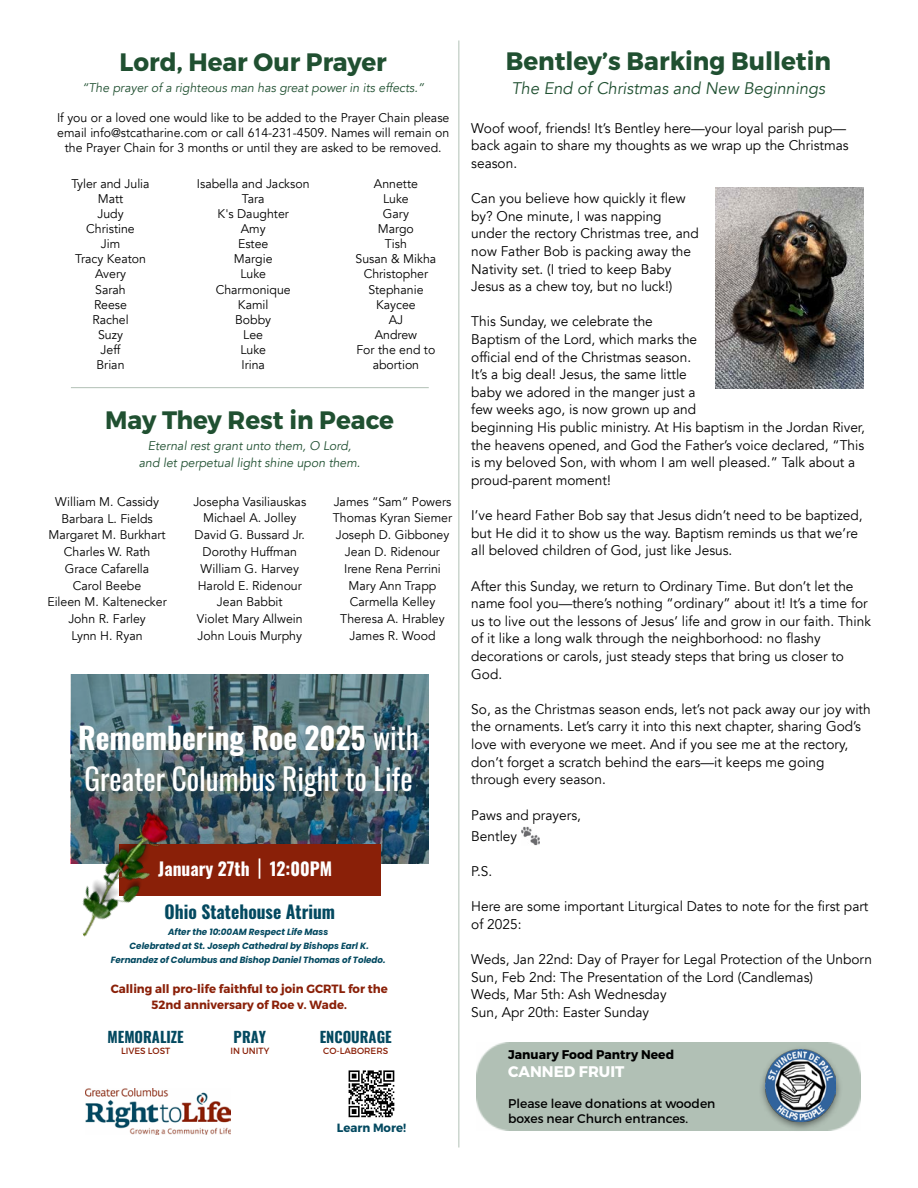
<style>
.page{position:relative;width:918px;height:1188px;background:#fff}
.page>*{position:absolute;margin:0;border:0;box-sizing:border-box;transform-origin:0 0}
.t1{font:29.85px/41.7px "Oswald";color:#fff}
.t2{font:700 25.2px "Montserrat";color:#205031}
.t3{font:700 18px "Oswald";color:#034960}
.t4{font:700 17.85px "Oswald";color:#fff}
.t5{font:italic 16.8px "Avenir";color:#205031}
.t6{font:700 15.3px "Montserrat";color:#fff}
.t7{font:700 15px "Oswald";color:#034960}
.t8{font:13.95px/17.5px "Avenir";color:#000}
.t9{font:12.6px/15.1px "Avenir";color:#000;text-align:center}
.t10{font:italic 12.6px/16.8px "Avenir";color:#205031;text-align:center}
.t11{font:12.6px/15.1px "Montserrat";color:#000}
.t12{font:700 12.6px "Montserrat";color:#000}
.t13{font:700 12px/16.6px "Montserrat";color:#8a2008;text-align:center}
.t14{font:700 12px "Montserrat";color:#034960}
.t15{font:italic 700 9px/14.4px "Poppins";color:#034960;text-align:center}
.t16{font:9px "Montserrat";color:#8a2008}
.s1{font-weight:700}
.s2{font-size:18px}
</style>
<div class="page">
<hr style="left:459px;top:40px;width:1px;height:1108px;background:#b2c1b6">
<hr style="left:71px;top:387px;width:358px;height:1px;background:#b2c1b6">
<div style="left:476px;top:1042px;width:384px;height:89px;background:#b1c0b5"></div>
<img style="left:759px;top:1046px;width:84px;height:85px">
<img style="left:766px;top:1050px;width:70px;height:72px">
<img style="left:71px;top:674px;width:358px;height:189px">
<div style="left:119px;top:844px;width:262px;height:52px;background:#8a2008"></div>
<svg style="left:259px;top:858px;width:1px;height:21px"></svg>
<img style="left:71px;top:791px;width:138px;height:146px">
<img style="left:86px;top:1088px;width:145px;height:47px">
<svg style="left:348px;top:1070px;width:47px;height:48px"></svg>
<img style="left:530px;top:835px;width:10px;height:10px">
<img style="left:716px;top:188px;width:147px;height:201px">
<img style="left:717px;top:191px;width:145px;height:196px">
<svg style="left:521px;top:827px;width:14px;height:14px"></svg>
<p class="t2" style="left:120px;top:46px;width:269px">Lord, Hear Our Prayer</p>
<p class="t10" style="left:82px;top:79px;width:344px">“The prayer of a righteous man has great power in its effects.”</p>
<p class="t9" style="left:57px;top:110px;width:394px">If you or a loved one would like to be added to the Prayer Chain please email info@stcatharine.com or call 614-231-4509. Names will remain on the Prayer Chain for 3 months or until they are asked to be removed.</p>
<p class="t9" style="left:71px;top:176px;width:80px">Tyler and Julia<br>Matt<br>Judy<br>Christine<br>Jim<br>Tracy Keaton<br>Avery<br>Sarah<br>Reese<br>Rachel<br>Suzy<br>Jeff<br>Brian</p>
<p class="t9" style="left:197px;top:176px;width:114px">Isabella and Jackson<br>Tara<br>K's Daughter<br>Amy<br>Estee<br>Margie<br>Luke<br>Charmonique<br>Kamil<br>Bobby<br>Lee<br>Luke<br>Irina</p>
<p class="t9" style="left:356px;top:176px;width:82px">Annette<br>Luke<br>Gary<br>Margo<br>Tish<br>Susan &amp; Mikha<br>Christopher<br>Stephanie<br>Kaycee<br>AJ<br>Andrew<br>For the end to abortion</p>
<p class="t2" style="left:105px;top:404px;width:290px">May They Rest in Peace</p>
<p class="t10" style="left:139px;top:437px;width:223px">Eternal rest grant unto them, O Lord, and let perpetual light shine upon them.</p>
<p class="t9" style="left:47px;top:493px;width:121px;line-height:16.8px">William M. Cassidy<br>Barbara L. Fields<br>Margaret M. Burkhart<br>Charles W. Rath<br>Grace Cafarella<br>Carol Beebe<br>Eileen M. Kaltenecker<br>John R. Farley<br>Lynn H. Ryan</p>
<p class="t9" style="left:193px;top:493px;width:114px;line-height:16.8px">Josepha Vasiliauskas<br>Michael A. Jolley<br>David G. Bussard Jr.<br>Dorothy Huffman<br>William G. Harvey<br>Harold E. Ridenour<br>Jean Babbit<br>Violet Mary Allwein<br>John Louis Murphy</p>
<p class="t9" style="left:333px;top:493px;width:121px;line-height:16.8px">James “Sam” Powers<br>Thomas Kyran Siemer<br>Joseph D. Gibboney<br>Jean D. Ridenour<br>Irene Rena Perrini<br>Mary Ann Trapp<br>Carmella Kelley<br>Theresa A. Hrabley<br>James R. Wood</p>
<p class="t1" style="left:78px;top:714px;width:342px"><span class="s1">Remembering Roe 2025</span> with<br>Greater Columbus Right to Life</p>
<p class="t4" style="left:158px;top:859px;width:175px">January 27th <span class="s2">12:00PM</span></p>
<p class="t3" style="left:165px;top:902px;width:172px">Ohio Statehouse Atrium</p>
<p class="t15" style="left:111px;top:924px;width:276px">After the 10:00AM Respect Life Mass<br>Celebrated at St. Joseph Cathedral by Bishops Earl K.<br>Fernandez of Columbus and Bishop Daniel Thomas of Toledo.</p>
<p class="t13" style="left:111px;top:980px;width:279px">Calling all pro-life faithful to join GCRTL for the<br>52nd anniversary of Roe v. Wade.</p>
<p class="t7" style="left:108px;top:1030px;width:78px">MEMORALIZE</p>
<p class="t16" style="left:121px;top:1046px;width:51px">LIVES LOST</p>
<p class="t7" style="left:234px;top:1030px;width:34px">PRAY</p>
<p class="t16" style="left:230px;top:1046px;width:40px">IN UNITY</p>
<p class="t7" style="left:320px;top:1030px;width:73px">ENCOURAGE</p>
<p class="t16" style="left:323px;top:1046px;width:66px">CO-LABORERS</p>
<p class="t14" style="left:337px;top:1120px;width:71px">Learn More!</p>
<p class="t2" style="left:506px;top:45px;width:327px">Bentley’s Barking Bulletin</p>
<p class="t5" style="left:512px;top:79px;width:315px">The End of Christmas and New Beginnings</p>
<p class="t8" style="left:471px;top:119px;width:379px">Woof woof, friends! It’s Bentley here—your loyal parish pup— back again to share my thoughts as we wrap up the Christmas season.</p>
<p class="t8" style="left:471px;top:190px;width:229px">Can you believe how quickly it flew by? One minute, I was napping under the rectory Christmas tree, and now Father Bob is packing away the Nativity set. (I tried to keep Baby Jesus as a chew toy, but no luck!)</p>
<p class="t8" style="left:471px;top:313px;width:395px">This Sunday, we celebrate the<br>Baptism of the Lord, which marks the<br>official end of the Christmas season.<br>It’s a big deal! Jesus, the same little<br>baby we adored in the manger just a<br>few weeks ago, is now grown up and<br>beginning His public ministry. At His baptism in the Jordan River, the heavens opened, and God the Father’s voice declared, “This is my beloved Son, with whom I am well pleased.” Talk about a proud-parent moment!</p>
<p class="t8" style="left:471px;top:507px;width:393px">I’ve heard Father Bob say that Jesus didn’t need to be baptized, but He did it to show us the way. Baptism reminds us that we’re all beloved children of God, just like Jesus.</p>
<p class="t8" style="left:471px;top:577px;width:401px">After this Sunday, we return to Ordinary Time. But don’t let the name fool you—there’s nothing “ordinary” about it! It’s a time for us to live out the lessons of Jesus’ life and grow in our faith. Think of it like a long walk through the neighborhood: no flashy decorations or carols, just steady steps that bring us closer to God.</p>
<p class="t8" style="left:471px;top:701px;width:401px">So, as the Christmas season ends, let’s not pack away our joy with the ornaments. Let’s carry it into this next chapter, sharing God’s love with everyone we meet. And if you see me at the rectory, don’t forget a scratch behind the ears—it keeps me going through every season.</p>
<p class="t8" style="left:471px;top:804px;width:111px;line-height:21.5px">Paws and prayers,<br>Bentley</p>
<p class="t8" style="left:471px;top:863px;width:22px">P.S.</p>
<p class="t8" style="left:471px;top:898px;width:399px">Here are some important Liturgical Dates to note for the first part of 2025:</p>
<p class="t8" style="left:471px;top:951px;width:402px">Weds, Jan 22nd: Day of Prayer for Legal Protection of the Unborn Sun, Feb 2nd: The Presentation of the Lord (Candlemas)<br>Weds, Mar 5th: Ash Wednesday<br>Sun, Apr 20th: Easter Sunday</p>
<p class="t12" style="left:508px;top:1047px;width:167px">January Food Pantry Need</p>
<p class="t6" style="left:508px;top:1062px;width:118px">CANNED FRUIT</p>
<p class="t11" style="left:508px;top:1096px;width:209px">Please leave donations at wooden boxes near Church entrances.</p>
</div>
